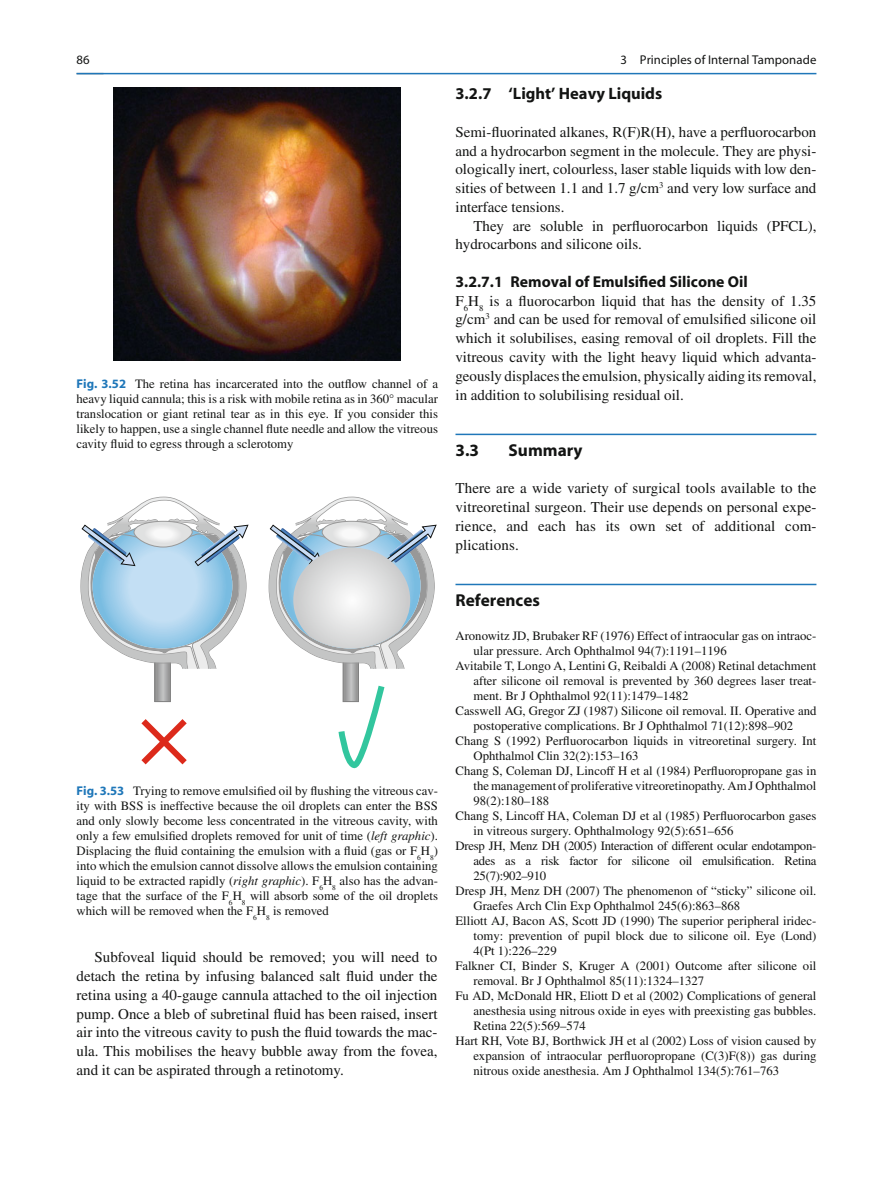
<style>
.page{position:relative;width:893px;height:1187px;background:#fff}
.page>*{position:absolute;margin:0;border:0;box-sizing:border-box;transform-origin:0 0}
.t1{font:700 17.25px "Myriad";color:#131413}
.t2{font:700 16.5px "Myriad";color:#131413}
.t3{font:700 15.75px "Myriad";color:#131413}
.t4{font:15px/18.8px "Times";color:#131413;text-align:justify}
.t5{font:12.75px/15px "Times";color:#131413;text-align:justify}
.t6{font:12.75px "Times";letter-spacing:-.02em;color:#131413}
.t7{font:12.75px "Myriad";letter-spacing:.005em;color:#131413}
.s1{font-family:"Myriad";font-weight:700;color:#1f77b9}
.s2{font-style:italic}
</style>
<div class="page">
<hr style="left:77px;top:73px;width:739px;height:1px;background:#1f77b9">
<hr style="left:455px;top:433px;width:361px;height:2px;background:#1f77b9">
<hr style="left:455px;top:583px;width:361px;height:2px;background:#1f77b9">
<img style="left:114px;top:88px;width:287px;height:272px">
<svg style="left:157px;top:669px;width:12px;height:31px"></svg>
<div style="left:155px;top:658px;width:16px;height:44px;border:1px solid #818181"></div>
<svg style="left:141px;top:719px;width:46px;height:46px"></svg>
<svg style="left:338px;top:680px;width:47px;height:89px"></svg>
<svg style="left:80px;top:496px;width:169px;height:173px"></svg>
<svg style="left:345px;top:669px;width:12px;height:31px"></svg>
<div style="left:343px;top:658px;width:16px;height:44px;border:1px solid #818181"></div>
<svg style="left:269px;top:496px;width:168px;height:173px"></svg>
<p class="t7" style="left:77px;top:55px;width:15px">86</p>
<p class="t7" style="left:621px;top:55px;width:197px">3 Principles of Internal Tamponade</p>
<p class="t5" style="left:77px;top:377px;width:363px"><span class="s1">Fig. 3.52</span> The retina has incarcerated into the out fl ow channel of a heavy liquid cannula; this is a risk with mobile retina as in 360° macular translocation or giant retinal tear as in this eye. If you consider this likely to happen, use a single channel fl ute needle and allow the vitreous cavity fl uid to egress through a sclerotomy</p>
<p class="t5" style="left:77px;top:784px;width:363px"><span class="s1">Fig. 3.53</span> Trying to remove emulsi fi ed oil by fl ushing the vitreous cav&shy;ity with BSS is ineffective because the oil droplets can enter the BSS and only slowly become less concentrated in the vitreous cavity, with only a few emulsi fi ed droplets removed for unit of time ( <span class="s2">left graphic</span> ).<br>Displacing the fl uid containing the emulsion with a fl uid (gas or F <sub>6</sub> H <sub>8</sub> ) into which the emulsion cannot dissolve allows the emulsion containing liquid to be extracted rapidly ( <span class="s2">right graphic</span> ). F <sub>6</sub> H <sub>8</sub> also has the advan&shy;tage that the surface of the F <sub>6</sub> H <sub>8</sub> will absorb some of the oil droplets which will be removed when the F <sub>6</sub> H <sub>8</sub> is removed</p>
<p class="t4" style="left:77px;top:949px;width:362px;text-indent:18px">Subfoveal liquid should be removed; you will need to detach the retina by infusing balanced salt fl uid under the retina using a 40-gauge cannula attached to the oil injection pump. Once a bleb of subretinal fl uid has been raised, insert air into the vitreous cavity to push the fl uid towards the mac&shy;ula. This mobilises the heavy bubble away from the fovea, and it can be aspirated through a retinotomy.</p>
<p class="t2" style="left:455px;top:88px;width:208px">3.2.7 ‘Light’ Heavy Liquids</p>
<p class="t4" style="left:455px;top:124px;width:362px">Semi- fl uorinated alkanes, R(F)R(H), have a per fl uorocarbon and a hydrocarbon segment in the molecule. They are physi&shy;ologically inert, colourless, laser stable liquids with low den&shy;sities of between 1.1 and 1.7 g/cm <sup>3</sup> and very low surface and interface tensions.</p>
<p class="t4" style="left:455px;top:218px;width:362px;text-indent:18px">They are soluble in per fl uorocarbon liquids (PFCL), hydrocarbons and silicone oils.</p>
<p class="t3" style="left:455px;top:276px;width:294px">3.2.7.1 Removal of Emulsi fi ed Silicone Oil</p>
<p class="t4" style="left:455px;top:293px;width:362px">F <sub>6</sub> H <sub>8</sub> is a fl uorocarbon liquid that has the density of 1.35 g/cm <sup>3</sup> and can be used for removal of emulsi fi ed silicone oil which it solubilises, easing removal of oil droplets. Fill the vitreous cavity with the light heavy liquid which advanta&shy;geously displaces the emulsion, physically aiding its removal, in addition to solubilising residual oil.</p>
<h1 class="t1" style="left:455px;top:443px;width:25px">3.3</h1>
<h1 class="t1" style="left:509px;top:443px;width:75px">Summary</h1>
<p class="t4" style="left:455px;top:480px;width:362px">There are a wide variety of surgical tools available to the vitreoretinal surgeon. Their use depends on personal expe&shy;rience, and each has its own set of additional com&shy;plications.</p>
<h1 class="t1" style="left:455px;top:593px;width:86px">References</h1>
<p class="t5" style="left:455px;top:629px;width:362px">Aronowitz JD, Brubaker RF (1976) Effect of intraocular gas on intraoc-</p>
<p class="t5" style="left:473px;top:644px;width:255px">ular pressure. Arch Ophthalmol 94(7):1191–1196</p>
<p class="t5" style="left:455px;top:659px;width:362px">Avitabile T, Longo A, Lentini G, Reibaldi A (2008) Retinal detachment</p>
<p class="t5" style="left:473px;top:674px;width:344px">after silicone oil removal is prevented by 360 degrees laser treat-</p>
<p class="t5" style="left:473px;top:689px;width:216px">ment. Br J Ophthalmol 92(11):1479–1482</p>
<p class="t5" style="left:455px;top:704px;width:362px">Casswell AG, Gregor ZJ (1987) Silicone oil removal. II. Operative and</p>
<p class="t5" style="left:473px;top:719px;width:321px">postoperative complications. Br J Ophthalmol 71(12):898–902</p>
<p class="t5" style="left:455px;top:734px;width:362px">Chang S (1992) Per fl uorocarbon liquids in vitreoretinal surgery. Int</p>
<p class="t5" style="left:473px;top:749px;width:167px">Ophthalmol Clin 32(2):153–163</p>
<p class="t5" style="left:455px;top:764px;width:362px">Chang S, Coleman DJ, Lincoff H et al (1984) Per fl uoropropane gas in</p>
<p class="t5" style="left:473px;top:779px;width:344px">the management of proliferative vitreoretinopathy. Am J Ophthalmol</p>
<p class="t5" style="left:473px;top:794px;width:77px">98(2):180–188</p>
<p class="t5" style="left:455px;top:809px;width:362px">Chang S, Lincoff HA, Coleman DJ et al (1985) Per fl uorocarbon gases</p>
<p class="t5" style="left:473px;top:824px;width:261px">in vitreous surgery. Ophthalmology 92(5):651–656</p>
<p class="t6" style="left:455px;top:840px;width:362px">Dresp JH, Menz DH (2005) Interaction of different ocular endotampon-</p>
<p class="t6" style="left:473px;top:855px;width:344px">ades as a risk factor for silicone oil emulsi fi cation. Retina</p>
<p class="t5" style="left:473px;top:869px;width:74px">25(7):902–910</p>
<p class="t5" style="left:455px;top:884px;width:362px">Dresp JH, Menz DH (2007) The phenomenon of “sticky” silicone oil.</p>
<p class="t5" style="left:473px;top:899px;width:268px">Graefes Arch Clin Exp Ophthalmol 245(6):863–868</p>
<p class="t5" style="left:455px;top:914px;width:362px">Elliott AJ, Bacon AS, Scott JD (1990) The superior peripheral iridec-</p>
<p class="t5" style="left:473px;top:929px;width:344px">tomy: prevention of pupil block due to silicone oil. Eye (Lond)</p>
<p class="t5" style="left:473px;top:944px;width:85px">4(Pt 1):226–229</p>
<p class="t5" style="left:455px;top:959px;width:362px">Falkner CI, Binder S, Kruger A (2001) Outcome after silicone oil</p>
<p class="t5" style="left:473px;top:974px;width:232px">removal. Br J Ophthalmol 85(11):1324–1327</p>
<p class="t5" style="left:455px;top:989px;width:362px">Fu AD, McDonald HR, Eliott D et al (2002) Complications of general</p>
<p class="t5" style="left:473px;top:1004px;width:344px">anesthesia using nitrous oxide in eyes with preexisting gas bubbles.</p>
<p class="t5" style="left:473px;top:1019px;width:114px">Retina 22(5):569–574</p>
<p class="t5" style="left:455px;top:1034px;width:362px">Hart RH, Vote BJ, Borthwick JH et al (2002) Loss of vision caused by</p>
<p class="t5" style="left:473px;top:1049px;width:344px">expansion of intraocular per fl uoropropane (C(3)F(8)) gas during</p>
<p class="t5" style="left:473px;top:1064px;width:307px">nitrous oxide anesthesia. Am J Ophthalmol 134(5):761–763</p>
</div>
